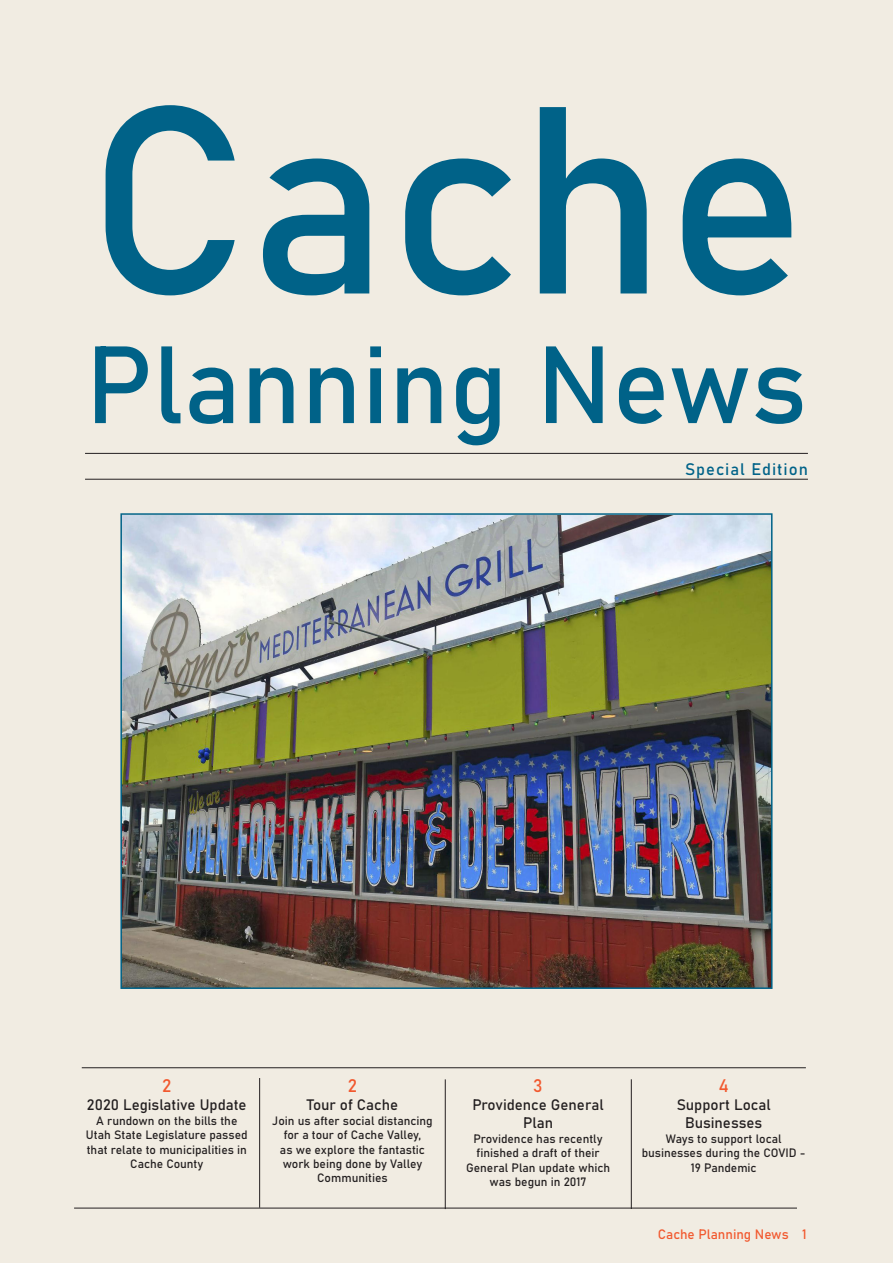
<style>
.page{position:relative;width:893px;height:1263px;background:#f1ece2}
.page>*{position:absolute;margin:0;border:0;box-sizing:border-box;transform-origin:0 0}
.Folio_-_Section_Titl{font:262.5px "Bahnschrift";color:#006288}
.Folio_-_Section_Titl-2{font:108px "Bahnschrift";color:#006288}
.Front_Page_TOC_Numbe{font:18px "Bahnschrift";color:#f1592f}
.Folio_-_Section_Titl-3{font:16.5px "Bahnschrift";letter-spacing:.06em;color:#006288}
.Front_Page_TOC_Conte{font:15px/18px "Bahnschrift";color:#231f20;text-align:center}
.t1{font:13.5px "Bahnschrift";color:#f1592f}
.Front_Page_TOC_Conte-2{font:12px/14.4px "Bahnschrift";color:#231f20;text-align:center}
</style>
<div class="page">
<hr style="left:74px;top:1208px;width:723px;height:1px;background:#231f20">
<hr style="left:85px;top:453px;width:723px;height:1px;background:#231f20">
<hr style="left:85px;top:479px;width:723px;height:1px;background:#231f20">
<hr style="left:82px;top:1067px;width:724px;height:1px;background:#231f20">
<hr style="left:259px;top:1078px;width:1px;height:130px;background:#231f20">
<hr style="left:445px;top:1079px;width:1px;height:130px;background:#231f20">
<hr style="left:631px;top:1079px;width:1px;height:130px;background:#231f20">
<img style="left:123px;top:516px;width:646px;height:470px">
<div style="left:120px;top:513px;width:652px;height:476px;border:2px solid #006288"></div>
<p class="Folio_-_Section_Titl" style="left:86px;top:35px;width:722px">Cache</p>
<p class="Folio_-_Section_Titl-2" style="left:86px;top:317px;width:723px">Planning News</p>
<p class="Folio_-_Section_Titl-3" style="left:685px;top:459px;width:124px">Special Edition</p>
<p class="Front_Page_TOC_Numbe" style="left:162px;top:1074px;width:11px">2</p>
<p class="Front_Page_TOC_Conte" style="left:87px;top:1096px;width:161px">2020 Legislative Update</p>
<p class="Front_Page_TOC_Conte-2" style="left:86px;top:1113px;width:163px">A rundown on the bills the<br>Utah State Legislature passed that relate to municipalities in<br>Cache County</p>
<p class="Front_Page_TOC_Numbe" style="left:348px;top:1074px;width:11px">2</p>
<p class="Front_Page_TOC_Conte" style="left:307px;top:1096px;width:93px">Tour of Cache</p>
<p class="Front_Page_TOC_Conte-2" style="left:272px;top:1113px;width:162px">Join us after social distancing for a tour of Cache Valley,<br>as we explore the fantastic work being done by Valley<br>Communities</p>
<p class="Front_Page_TOC_Numbe" style="left:533px;top:1074px;width:11px">3</p>
<p class="Front_Page_TOC_Conte" style="left:472px;top:1096px;width:133px">Providence General<br>Plan</p>
<p class="Front_Page_TOC_Conte-2" style="left:466px;top:1131px;width:146px">Providence has recently finished a draft of their<br>General Plan update which was begun in 2017</p>
<p class="Front_Page_TOC_Numbe" style="left:719px;top:1074px;width:12px">4</p>
<p class="Front_Page_TOC_Conte" style="left:677px;top:1096px;width:95px">Support Local<br>Businesses</p>
<p class="Front_Page_TOC_Conte-2" style="left:642px;top:1131px;width:165px">Ways to support local businesses during the COVID -<br>19 Pandemic</p>
<p class="t1" style="left:658px;top:1226px;width:150px">Cache Planning News 1</p>
</div>
